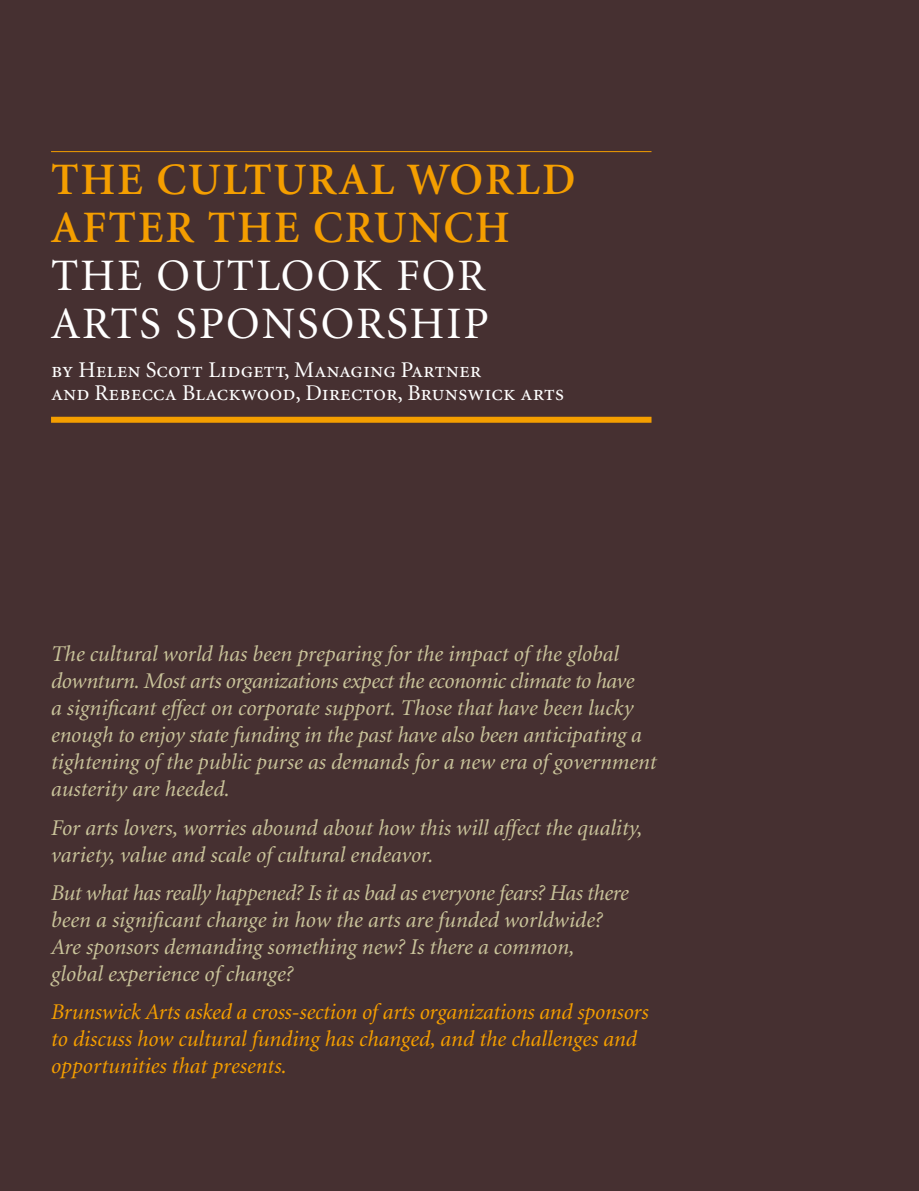
<style>
.page{position:relative;width:919px;height:1191px;background:#fff}
.page>*{position:absolute;margin:0;border:0;box-sizing:border-box;transform-origin:0 0}
.t1{font:600 45px/48px "Minion";letter-spacing:.045em;color:#f49e00}
.t2{font:45px/48px "Minion Regular SC";letter-spacing:.045em;color:#fff}
.t3{font:italic 22.5px/27px "Minion";color:#c9c39a}
.t4{font:italic 22.5px/27px "Minion";color:#f49e00}
.t5{font:22.5px/22.5px "Minion Regular SC";color:#fff}
</style>
<div class="page">
<div style="left:0;top:0;width:918px;height:1191px;background:#463031"></div>
<hr style="left:918px;top:0;width:1px;height:1191px;background:#463031">
<div style="left:51px;top:417px;width:600px;height:6px;background:#f49e00"></div>
<hr style="left:51px;top:151px;width:600px;height:1px;background:#f49e00">
<h1 class="t1" style="left:51px;top:157px;width:526px">THE CULTURAL WORLD<br>AFTER THE CRUNCH</h1>
<h1 class="t2" style="left:51px;top:253px;width:439px">THE OUTLOOK FOR<br>ARTS SPONSORSHIP</h1>
<p class="t5" style="left:51px;top:360px;width:514px">by Helen Scott Lidgett, Managing Partner<br>and Rebecca Blackwood, Director, Brunswick arts</p>
<p class="t3" style="left:51px;top:641px;width:607px">The cultural world has been preparing for the impact of the global downturn. Most arts organizations expect the economic climate to have<br>a significant effect on corporate support. Those that have been lucky enough to enjoy state funding in the past have also been anticipating a tightening of the public purse as demands for a new era of government austerity are heeded.</p>
<p class="t3" style="left:51px;top:814px;width:593px">For arts lovers, worries abound about how this will affect the quality, variety, value and scale of cultural endeavor.</p>
<p class="t3" style="left:51px;top:880px;width:579px">But what has really happened? Is it as bad as everyone fears? Has there been a significant change in how the arts are funded worldwide?<br>Are sponsors demanding something new? Is there a common, global experience of change?</p>
<p class="t4" style="left:51px;top:999px;width:599px">Brunswick Arts asked a cross-section of arts organizations and sponsors to discuss how cultural funding has changed, and the challenges and opportunities that presents.</p>
</div>
